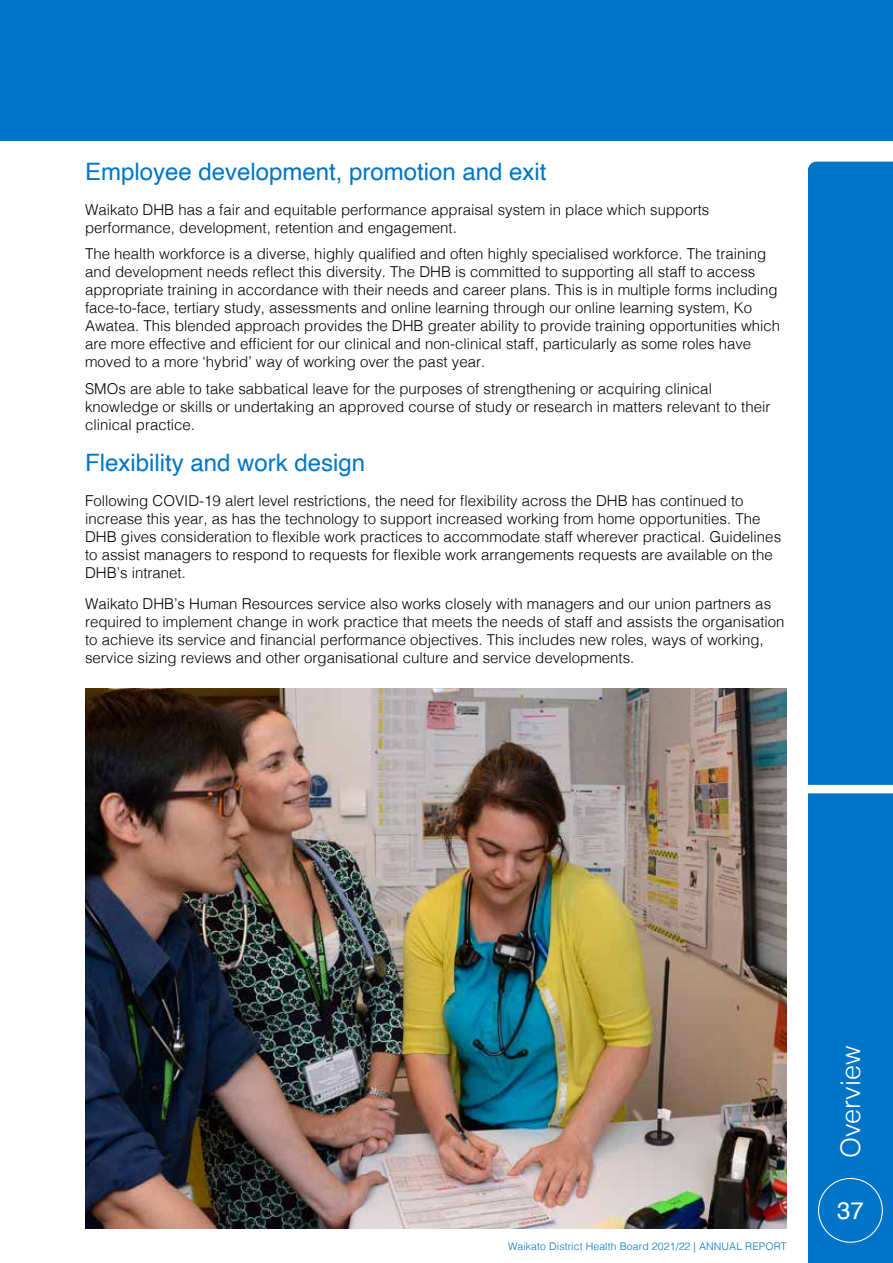
<style>
.page{position:relative;width:893px;height:1263px;background:#fff}
.page>*{position:absolute;margin:0;border:0;box-sizing:border-box;transform-origin:0 0}
.t1{font:300 27px "Helvetica";color:#fff}
.t2{font:24px "Helvetica";color:#0075c8}
.t3{font:24px "Helvetica";color:#fff}
.t4{font:300 15px/18px "Helvetica";color:#000}
.t5{font:300 10.5px "Helvetica";letter-spacing:.01em;color:#0075c8}
</style>
<div class="page">
<div style="left:0;top:0;width:893px;height:140px;background:#0075c8"></div>
<div style="left:808px;top:162px;width:85px;height:1101px;background:#0075c8"></div>
<img style="left:85px;top:689px;width:702px;height:540px">
<div style="left:808px;top:785px;width:85px;height:8px;background:#fff"></div>
<div style="left:818px;top:1178px;width:65px;height:65px;border:1px solid #fff;border-radius:50%"></div>
<h2 class="t2" style="left:85px;top:153px;width:463px">Employee development, promotion and exit</h2>
<p class="t4" style="left:85px;top:199px;width:626px">Waikato DHB has a fair and equitable performance appraisal system in place which supports performance, development, retention and engagement.</p>
<p class="t4" style="left:85px;top:244px;width:697px">The health workforce is a diverse, highly qualified and often highly specialised workforce. The training and development needs reflect this diversity. The DHB is committed to supporting all staff to access appropriate training in accordance with their needs and career plans. This is in multiple forms including face-to-face, tertiary study, assessments and online learning through our online learning system, Ko Awatea. This blended approach provides the DHB greater ability to provide training opportunities which are more effective and efficient for our clinical and non-clinical staff, particularly as some roles have moved to a more ‘hybrid’ way of working over the past year.</p>
<p class="t4" style="left:85px;top:378px;width:687px">SMOs are able to take sabbatical leave for the purposes of strengthening or acquiring clinical knowledge or skills or undertaking an approved course of study or research in matters relevant to their clinical practice.</p>
<h2 class="t2" style="left:85px;top:444px;width:282px">Flexibility and work design</h2>
<p class="t4" style="left:85px;top:491px;width:698px">Following COVID-19 alert level restrictions, the need for flexibility across the DHB has continued to increase this year, as has the technology to support increased working from home opportunities. The DHB gives consideration to flexible work practices to accommodate staff wherever practical. Guidelines to assist managers to respond to requests for flexible work arrangements requests are available on the DHB’s intranet.</p>
<p class="t4" style="left:85px;top:594px;width:701px">Waikato DHB’s Human Resources service also works closely with managers and our union partners as required to implement change in work practice that meets the needs of staff and assists the organisation to achieve its service and financial performance objectives. This includes new roles, ways of working, service sizing reviews and other organisational culture and service developments.</p>
<p class="t5" style="left:508px;top:1237px;width:280px">Waikato District Health Board 2021/22 | ANNUAL REPORT</p>
<h1 class="t1" style="left:828px;top:1158px;width:114px;rotate:-90deg">Overview</h1>
<h2 class="t3" style="left:837px;top:1192px;width:28px">37</h2>
</div>
